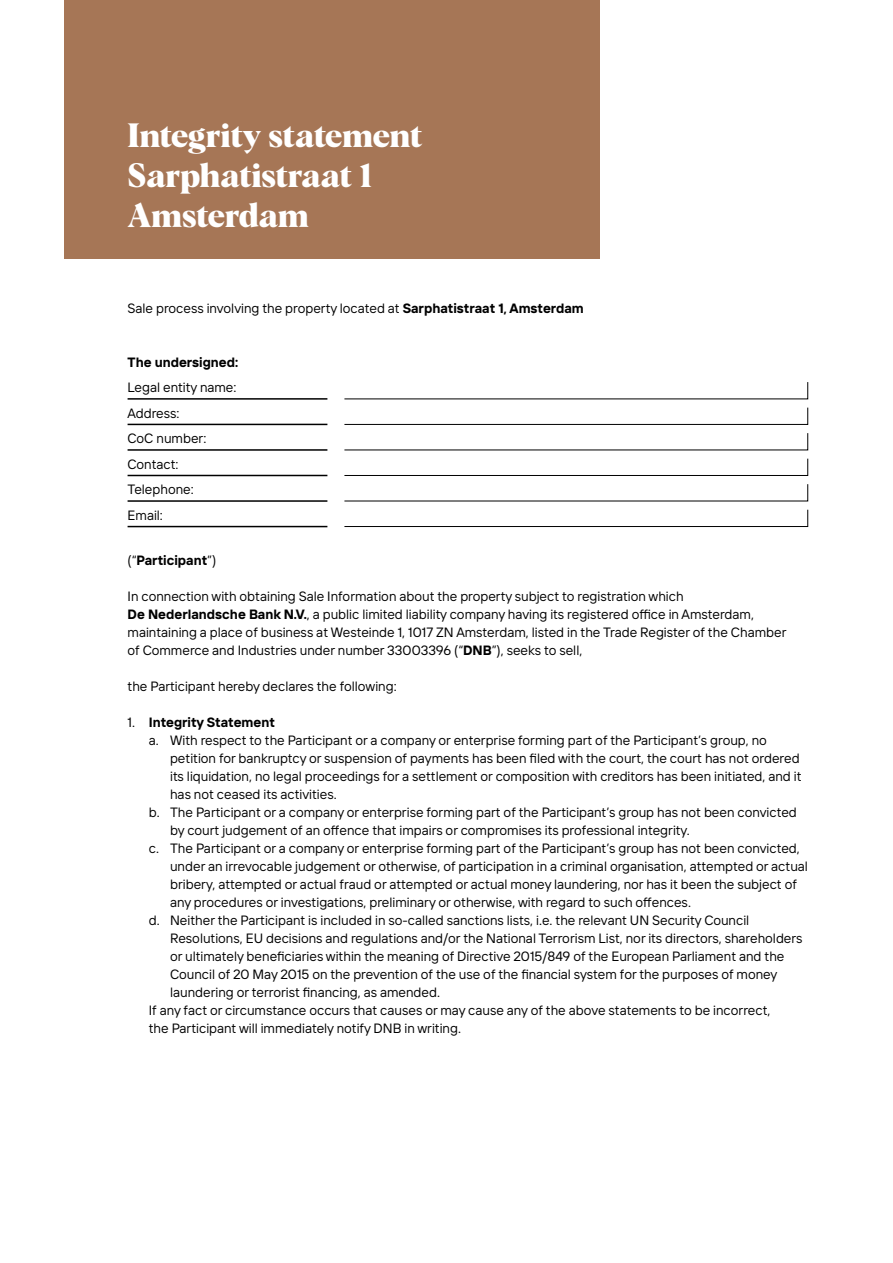
<style>
.page{position:relative;width:893px;height:1263px;background:#fff}
.page>*{position:absolute;margin:0;border:0;box-sizing:border-box;transform-origin:0 0}
.t1{font:700 33px/39.6px "Albra";letter-spacing:-.005em;color:#fff}
.t2{font:13.5px/25.5px "TT Interfaces";color:#000}
.t3{font:700 13.5px "TT Interfaces";color:#000}
.s1{font-weight:700}
.s2{font-weight:400}
</style>
<div class="page">
<hr style="left:128px;top:449px;width:199px;height:2px;background:#000">
<svg style="left:344px;top:433px;width:464px;height:17px"></svg>
<hr style="left:128px;top:424px;width:199px;height:1px;background:#000">
<svg style="left:344px;top:407px;width:464px;height:18px"></svg>
<hr style="left:128px;top:398px;width:199px;height:2px;background:#000">
<svg style="left:344px;top:382px;width:464px;height:17px"></svg>
<hr style="left:128px;top:526px;width:199px;height:1px;background:#000">
<svg style="left:344px;top:509px;width:464px;height:18px"></svg>
<hr style="left:128px;top:500px;width:199px;height:2px;background:#000">
<svg style="left:344px;top:484px;width:464px;height:17px"></svg>
<hr style="left:128px;top:475px;width:199px;height:1px;background:#000">
<svg style="left:344px;top:458px;width:464px;height:18px"></svg>
<div style="left:64px;top:0;width:536px;height:259px;background:#a67656"></div>
<h1 class="t1" style="left:128px;top:114px;width:296px">Integrity statement<br>Sarphatistraat 1<br>Amsterdam</h1>
<p class="t2" style="left:128px;top:295px;width:458px">Sale process involving the property located at <span class="s1">Sarphatistraat 1, Amsterdam</span></p>
<p class="t3" style="left:128px;top:353px;width:112px">The undersigned:</p>
<p class="t2" style="left:128px;top:374px;width:110px">Legal entity name:<br>Address:<br>CoC number:<br>Contact:<br>Telephone:<br>Email:</p>
<p class="t3" style="left:128px;top:551px;width:90px"><span class="s2">(“</span>Participant<span class="s2">”)</span></p>
<p class="t2" style="left:128px;top:587px;width:660px;line-height:18px">In connection with obtaining Sale Information about the property subject to registration which<br><span class="s1">De Nederlandsche Bank N.V.</span>, a public limited liability company having its registered office in Amsterdam, maintaining a place of business at Westeinde 1, 1017 ZN Amsterdam, listed in the Trade Register of the Chamber of Commerce and Industries under number 33003396 (“<span class="s1">DNB</span>”), seeks to sell,</p>
<p class="t2" style="left:128px;top:673px;width:271px">the Participant hereby declares the following:</p>
<p class="t3" style="left:128px;top:713px;width:149px"><span class="s2">1.</span> Integrity Statement</p>
<p class="t2" style="left:149px;top:727px;width:620px">a. With respect to the Participant or a company or enterprise forming part of the Participant’s group, no</p>
<p class="t2" style="left:170px;top:745px;width:631px">petition for bankruptcy or suspension of payments has been filed with the court, the court has not ordered</p>
<p class="t2" style="left:170px;top:763px;width:633px">its liquidation, no legal proceedings for a settlement or composition with creditors has been initiated, and it</p>
<p class="t2" style="left:170px;top:781px;width:168px">has not ceased its activities.</p>
<p class="t2" style="left:149px;top:799px;width:650px">b. The Participant or a company or enterprise forming part of the Participant’s group has not been convicted</p>
<p class="t2" style="left:170px;top:817px;width:521px">by court judgement of an offence that impairs or compromises its professional integrity.</p>
<p class="t2" style="left:149px;top:835px;width:653px">c. The Participant or a company or enterprise forming part of the Participant’s group has not been convicted,</p>
<p class="t2" style="left:170px;top:853px;width:639px">under an irrevocable judgement or otherwise, of participation in a criminal organisation, attempted or actual</p>
<p class="t2" style="left:170px;top:871px;width:628px">bribery, attempted or actual fraud or attempted or actual money laundering, nor has it been the subject of</p>
<p class="t2" style="left:170px;top:889px;width:522px">any procedures or investigations, preliminary or otherwise, with regard to such offences.</p>
<p class="t2" style="left:149px;top:907px;width:602px">d. Neither the Participant is included in so-called sanctions lists, i.e. the relevant UN Security Council</p>
<p class="t2" style="left:170px;top:925px;width:634px">Resolutions, EU decisions and regulations and/or the National Terrorism List, nor its directors, shareholders</p>
<p class="t2" style="left:170px;top:943px;width:616px">or ultimately beneficiaries within the meaning of Directive 2015/849 of the European Parliament and the</p>
<p class="t2" style="left:170px;top:961px;width:609px">Council of 20 May 2015 on the prevention of the use of the financial system for the purposes of money</p>
<p class="t2" style="left:170px;top:979px;width:271px">laundering or terrorist financing, as amended.</p>
<p class="t2" style="left:149px;top:997px;width:623px">If any fact or circumstance occurs that causes or may cause any of the above statements to be incorrect,</p>
<p class="t2" style="left:149px;top:1015px;width:314px">the Participant will immediately notify DNB in writing.</p>
</div>
